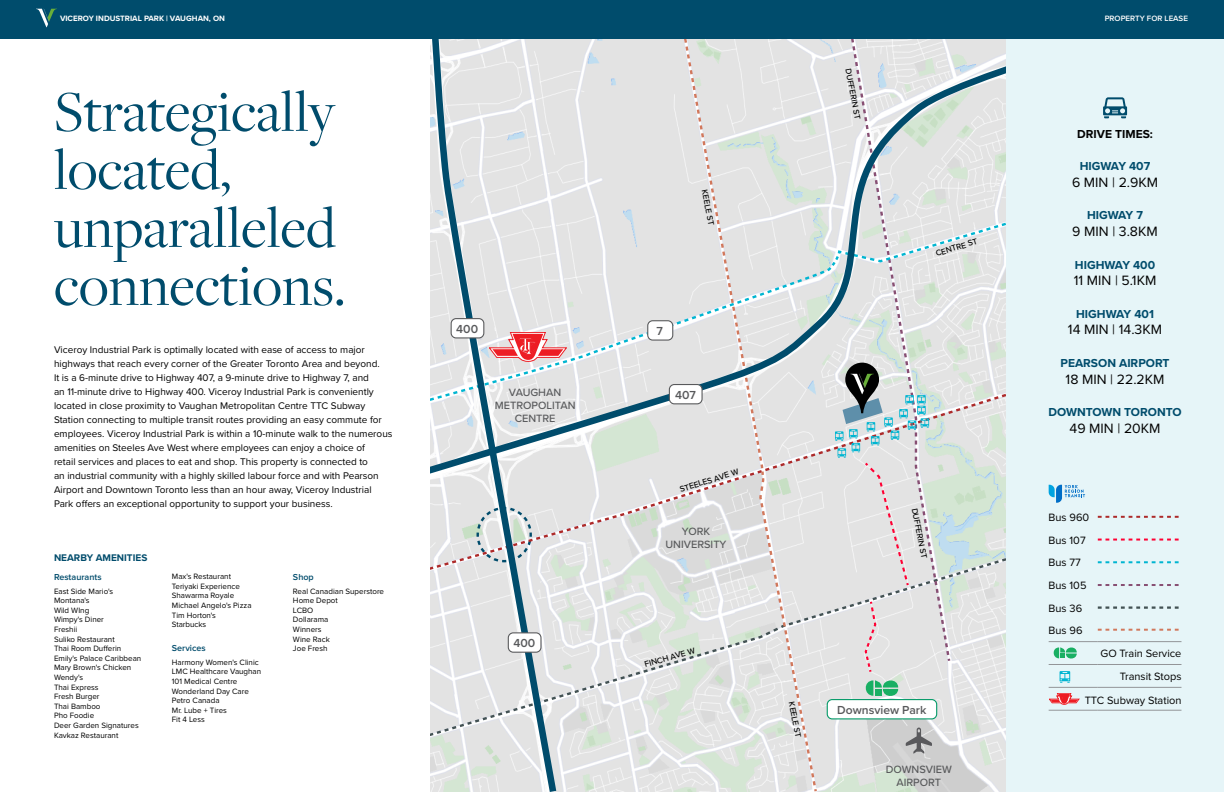
<style>
.page{position:relative;width:1224px;height:792px;background:#fff}
.page>*{position:absolute;margin:0;border:0;box-sizing:border-box;transform-origin:0 0}
.t1{font:60px/58px "Freight Disp Pro";color:#004c6c}
.t2{font:14px "Proxima Nova";color:#000}
.t3{font:600 12.1px "Proxima Nova";color:#58595b}
.t4{font:700 12px "Proxima Nova";color:#004c6c}
.t5{font:700 12px "Proxima Nova";color:#000}
.t6{font:11px/22.7px "Proxima Nova";color:#000}
.t7{font:500 11px/13.2px "Proxima Nova";color:#58595b;text-align:center}
.t8{font:10px/14px "Proxima Nova";color:#000}
.t9{font:700 10px "Proxima Nova";color:#004c6c}
.t10{font:600 9px "Proxima Nova";color:#004c6c}
.t11{font:500 8.4px "Proxima Nova";color:#000}
.t12{font:8px/9.6px "Proxima Nova";color:#000}
.t13{font:700 8px "Proxima Nova";color:#fff}
.t14{font:600 8px "Proxima Nova";color:#fff}
</style>
<div class="page">
<svg style="left:430px;top:39px;width:576px;height:749px;background:#dcdfdf"></svg>
<div style="left:1006px;top:39px;width:218px;height:753px;background:#e6f5f8"></div>
<svg style="left:1103px;top:97px;width:24px;height:21px"></svg>
<hr style="left:1049px;top:641px;width:49px;height:1px;background:#939598">
<hr style="left:1098px;top:641px;width:83px;height:1px;background:#939598">
<hr style="left:1049px;top:664px;width:49px;height:1px;background:#939598">
<hr style="left:1098px;top:664px;width:83px;height:1px;background:#939598">
<hr style="left:1049px;top:687px;width:49px;height:1px;background:#939598">
<hr style="left:1098px;top:687px;width:83px;height:1px;background:#939598">
<hr style="left:1049px;top:710px;width:49px;height:1px;background:#939598">
<hr style="left:1098px;top:710px;width:83px;height:1px;background:#939598">
<svg style="left:1049px;top:485px;width:36px;height:18px"></svg>
<svg style="left:1098px;top:516px;width:81px;height:2px"></svg>
<svg style="left:1098px;top:539px;width:81px;height:2px"></svg>
<svg style="left:1098px;top:561px;width:81px;height:2px"></svg>
<svg style="left:1098px;top:584px;width:81px;height:2px"></svg>
<svg style="left:1098px;top:606px;width:81px;height:3px"></svg>
<svg style="left:1098px;top:629px;width:81px;height:2px"></svg>
<svg style="left:1049px;top:693px;width:30px;height:11px"></svg>
<svg style="left:1054px;top:647px;width:23px;height:12px"></svg>
<svg style="left:1060px;top:671px;width:10px;height:12px"></svg>
<div style="left:0;top:0;width:1224px;height:39px;background:#004c6c"></div>
<svg style="left:36px;top:9px;width:20px;height:18px"></svg>
<p class="t13" style="left:60px;top:13px;width:167px">VICEROY INDUSTRIAL PARK | VAUGHAN, ON</p>
<p class="t14" style="left:1105px;top:13px;width:85px">PROPERTY FOR LEASE</p>
<h1 class="t1" style="left:54px;top:81px;width:293px">Strategically located, unparalleled connections.</h1>
<p class="t8" style="left:54px;top:342px;width:340px">Viceroy Industrial Park is optimally located with ease of access to major highways that reach every corner of the Greater Toronto Area and beyond.<br>It is a 6-minute drive to Highway 407, a 9-minute drive to Highway 7, and<br>an 11-minute drive to Highway 400. Viceroy Industrial Park is conveniently located in close proximity to Vaughan Metropolitan Centre TTC Subway Station connecting to multiple transit routes providing an easy commute for employees. Viceroy Industrial Park is within a 10-minute walk to the numerous amenities on Steeles Ave West where employees can enjoy a choice of<br>retail services and places to eat and shop. This property is connected to<br>an industrial community with a highly skilled labour force and with Pearson Airport and Downtown Toronto less than an hour away, Viceroy Industrial Park offers an exceptional opportunity to support your business.</p>
<p class="t9" style="left:54px;top:550px;width:95px">NEARBY AMENITIES</p>
<p class="t10" style="left:54px;top:570px;width:49px">Restaurants</p>
<p class="t12" style="left:54px;top:586px;width:89px">East Side Mario's<br>Montana's<br>Wild WIng<br>Wimpy's Diner<br>Freshii<br>Suliko Restaurant<br>Thai Room Dufferin<br>Emily's Palace Caribbean<br>Mary Brown's Chicken<br>Wendy's<br>Thai Express<br>Fresh Burger<br>Thai Bamboo<br>Pho Foodie<br>Deer Garden Signatures<br>Kavkaz Restaurant</p>
<p class="t12" style="left:172px;top:571px;width:81px">Max's Restaurant<br>Teriyaki Experience<br>Shawarma Royale<br>Michael Angelo's Pizza<br>Tim Horton's<br>Starbucks</p>
<p class="t10" style="left:172px;top:641px;width:35px">Services</p>
<p class="t12" style="left:172px;top:657px;width:91px">Harmony Women's Clinic<br>LMC Healthcare Vaughan<br>101 Medical Centre<br>Wonderland Day Care<br>Petro Canada<br>Mr. Lube + Tires<br>Fit 4 Less</p>
<p class="t10" style="left:293px;top:570px;width:22px">Shop</p>
<p class="t12" style="left:293px;top:586px;width:93px">Real Canadian Superstore<br>Home Depot<br>LCBO<br>Dollarama<br>Winners<br>Wine Rack<br>Joe Fresh</p>
<p class="t11" style="left:711px;top:188px;width:37px;rotate:79deg">KEELE ST</p>
<p class="t3" style="left:456px;top:320px;width:23px">400</p>
<p class="t3" style="left:657px;top:322px;width:8px">7</p>
<p class="t7" style="left:495px;top:385px;width:82px">VAUGHAN<br>METROPOLITAN<br>CENTRE</p>
<p class="t3" style="left:675px;top:386px;width:22px">407</p>
<p class="t11" style="left:678px;top:483px;width:63px;rotate:-17deg">STEELES AVE W</p>
<p class="t3" style="left:513px;top:634px;width:23px">400</p>
<p class="t7" style="left:665px;top:524px;width:63px">YORK<br>UNIVERSITY</p>
<p class="t11" style="left:643px;top:659px;width:54px;rotate:-16deg">FINCH AVE W</p>
<p class="t11" style="left:854px;top:67px;width:53px;rotate:79deg">DUFFERIN ST</p>
<p class="t11" style="left:934px;top:248px;width:45px;rotate:-17deg">CENTRE ST</p>
<p class="t11" style="left:921px;top:507px;width:53px;rotate:79deg">DUFFERIN ST</p>
<p class="t11" style="left:798px;top:701px;width:37px;rotate:79deg">KEELE ST</p>
<p class="t3" style="left:837px;top:701px;width:91px">Downsview Park</p>
<p class="t7" style="left:886px;top:762px;width:68px">DOWNSVIEW<br>AIRPORT</p>
<p class="t5" style="left:1077px;top:125px;width:77px">DRIVE TIMES:</p>
<p class="t4" style="left:1080px;top:157px;width:72px">HIGWAY 407</p>
<h2 class="t2" style="left:1072px;top:172px;width:88px">6 MIN | 2.9KM</h2>
<p class="t4" style="left:1087px;top:207px;width:57px">HIGWAY 7</p>
<h2 class="t2" style="left:1072px;top:221px;width:87px">9 MIN | 3.8KM</h2>
<p class="t4" style="left:1075px;top:256px;width:82px">HIGHWAY 400</p>
<h2 class="t2" style="left:1074px;top:270px;width:84px">11 MIN | 5.1KM</h2>
<p class="t4" style="left:1076px;top:305px;width:79px">HIGHWAY 401</p>
<h2 class="t2" style="left:1068px;top:319px;width:96px">14 MIN | 14.3KM</h2>
<p class="t4" style="left:1061px;top:354px;width:111px">PEARSON AIRPORT</p>
<h2 class="t2" style="left:1066px;top:368px;width:100px">18 MIN | 22.2KM</h2>
<p class="t4" style="left:1048px;top:403px;width:135px">DOWNTOWN TORONTO</p>
<h2 class="t2" style="left:1070px;top:418px;width:92px">49 MIN | 20KM</h2>
<p class="t6" style="left:1049px;top:505px;width:42px">Bus 960<br>Bus 107<br>Bus 77<br>Bus 105<br>Bus 36<br>Bus 96</p>
<p class="t6" style="left:1100px;top:642px;width:83px;text-align:right">GO Train Service<br>Transit Stops</p>
<p class="t6" style="left:1085px;top:689px;width:98px">TTC Subway Station</p>
</div>
